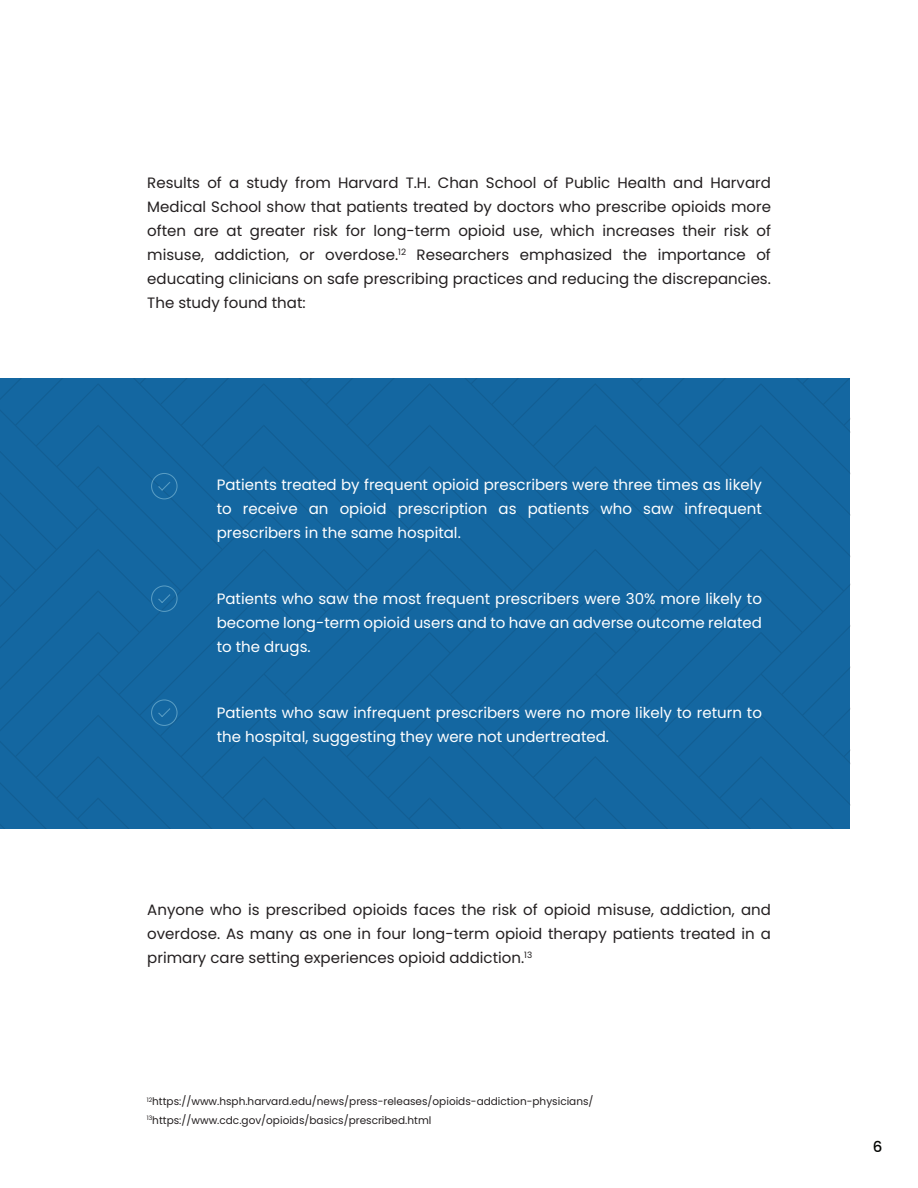
<style>
.page{position:relative;width:918px;height:1188px;background:#fff}
.page>*{position:absolute;margin:0;border:0;box-sizing:border-box;transform-origin:0 0}
.t1{font:15px/24px "Poppins";color:#231f20;text-align:justify}
.t2{font:15px/24px "Poppins";color:#fff;text-align:justify}
.t3{font:500 15px "Poppins";color:#040503}
.t4{font:10.5px/18.6px "Poppins";color:#231f20}
</style>
<div class="page">
<div style="left:0;top:378px;width:850px;height:451px;background:#1467a1"></div>
<p class="t1" style="left:147px;top:171px;width:625px">Results of a study from Harvard T.H. Chan School of Public Health and Harvard Medical School show that patients treated by doctors who prescribe opioids more often are at greater risk for long-term opioid use, which increases their risk of misuse, addiction, or overdose.<sup>12</sup> Researchers emphasized the importance of educating clinicians on safe prescribing practices and reducing the discrepancies.<br>The study found that:</p>
<p class="t2" style="left:217px;top:473px;width:547px">Patients treated by frequent opioid prescribers were three times as likely to receive an opioid prescription as patients who saw infrequent prescribers in the same hospital.</p>
<p class="t2" style="left:217px;top:587px;width:547px">Patients who saw the most frequent prescribers were 30% more likely to become long-term opioid users and to have an adverse outcome related to the drugs.</p>
<p class="t2" style="left:217px;top:701px;width:547px">Patients who saw infrequent prescribers were no more likely to return to the hospital, suggesting they were not undertreated.</p>
<p class="t1" style="left:147px;top:898px;width:625px">Anyone who is prescribed opioids faces the risk of opioid misuse, addiction, and overdose. As many as one in four long-term opioid therapy patients treated in a primary care setting experiences opioid addiction.<sup>13</sup></p>
<p class="t4" style="left:147px;top:1092px;width:448px"><sup>12</sup>https://www.hsph.harvard.edu/news/press-releases/opioids-addiction-physicians/<br><sup>13</sup>https://www.cdc.gov/opioids/basics/prescribed.html</p>
<p class="t3" style="left:873px;top:1138px;width:11px">6</p>
</div>
